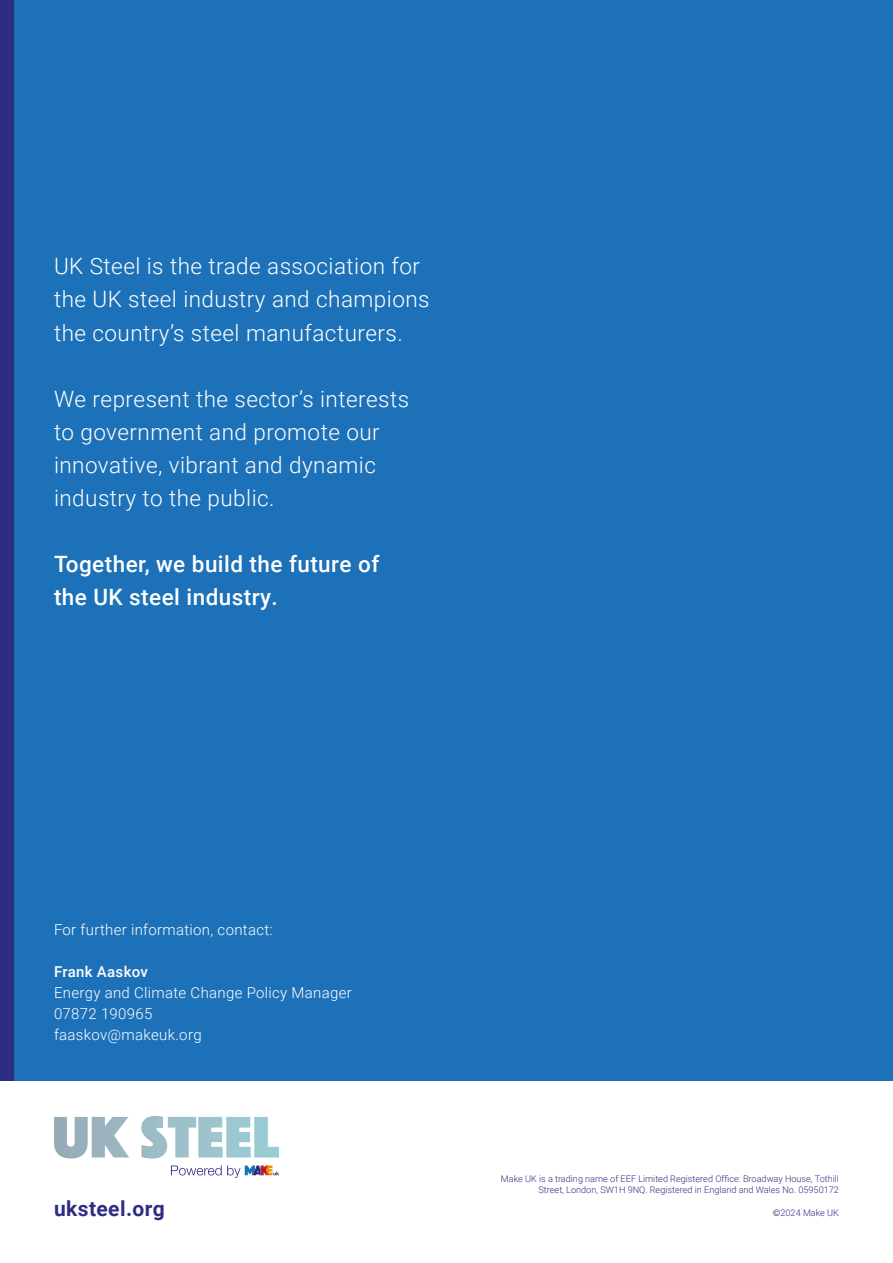
<style>
.page{position:relative;width:893px;height:1263px;background:#fff}
.page>*{position:absolute;margin:0;border:0;box-sizing:border-box;transform-origin:0 0}
.t1{font:300 22.5px/33px "Roboto";letter-spacing:.02em;color:#fff}
.t2{font:500 22.5px/33px "Roboto";letter-spacing:.02em;color:#fff}
.t3{font:700 21px "Roboto";letter-spacing:.02em;color:#2d2e83}
.t4{font:300 15px/21px "Roboto";letter-spacing:.02em;color:#fff}
.t5{font:500 15px "Roboto";letter-spacing:.02em;color:#fff}
.t6{font:300 9.15px/11.2px "Roboto";color:#2d2e83;text-align:right}
.s1{font-family:"Museo Sans 300";font-weight:400}
</style>
<div class="page">
<div style="left:0;top:0;width:893px;height:1084px;background:#1d71b8"></div>
<div style="left:0;top:0;width:14px;height:1081px;background:#2d2e83"></div>
<div style="left:0;top:1081px;width:893px;height:46px;background:#fff"></div>
<svg style="left:171px;top:1165px;width:108px;height:13px"></svg>
<svg style="left:54px;top:1117px;width:75px;height:41px"></svg>
<svg style="left:141px;top:1116px;width:138px;height:42px"></svg>
<p class="t1" style="left:54px;top:249px;width:377px">UK Steel is the trade association for the UK steel industry and champions the country’s steel manufacturers.</p>
<p class="t1" style="left:54px;top:381px;width:357px">We represent the sector’s interests to government and promote our innovative, vibrant and dynamic industry to the public.</p>
<p class="t2" style="left:54px;top:546px;width:327px">Together, we build the future of the UK steel industry.</p>
<p class="t4" style="left:54px;top:918px;width:220px">For further information, contact:</p>
<p class="t5" style="left:54px;top:961px;width:95px">Frank Aaskov</p>
<p class="t4" style="left:54px;top:981px;width:299px">Energy and Climate Change Policy Manager<br>07872 190965<br>faaskov@makeuk.org</p>
<p class="t3" style="left:54px;top:1194px;width:112px">uksteel.org</p>
<p class="t6" style="left:501px;top:1172px;width:340px">Make UK is a trading name of EEF Limited Registered Office: Broadway House, Tothill<br>Street, London, SW1H 9NQ. Registered in England and Wales No. 05950172</p>
<p class="t6" style="left:773px;top:1207px;width:68px"><span class="s1">©</span>2024 Make UK</p>
</div>
